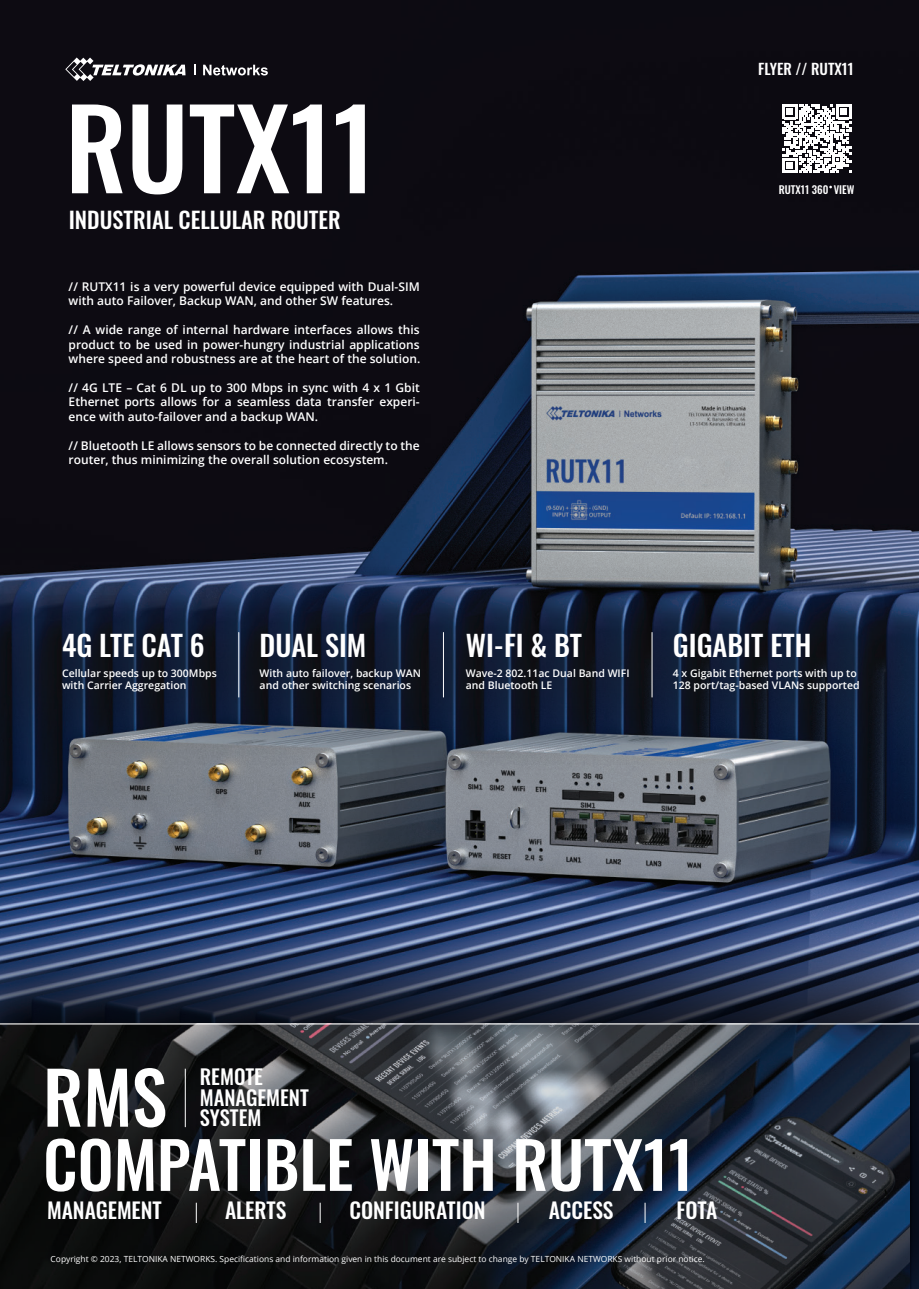
<style>
.page{position:relative;width:919px;height:1289px;background:#fff}
.page>*{position:absolute;margin:0;border:0;box-sizing:border-box;transform-origin:0 0}
.t1{font:500 109.5px "Oswald";color:#fff}
.t2{font:500 71.55px "Oswald";color:#fff}
.t3{font:500 63.9px "Oswald";color:#fff}
.t4{font:500 28.5px "Oswald";color:#fff}
.t5{font:500 22.5px "Oswald";color:#fff}
.t6{font:500 21.6px "Oswald";color:#fff}
.t7{font:500 20.4px/20.4px "Oswald";color:#fff}
.t8{font:500 15px "Oswald";color:#fff}
.t9{font:600 12px/14.4px "Open Sans";color:#fff}
.t10{font:500 10.65px "Oswald";color:#fff}
.t11{font:600 10.5px/12.6px "Open Sans";color:#fff}
.t12{font:8.4px "Open Sans";color:#fff}
</style>
<div class="page">
<img style="left:0;top:0;width:918px;height:879px">
<img style="left:0;top:567px;width:918px;height:197px">
<svg style="left:65px;top:57px;width:120px;height:24px"></svg>
<svg style="left:203px;top:65px;width:65px;height:11px"></svg>
<hr style="left:238px;top:632px;width:1px;height:65px;background:#fff">
<hr style="left:443px;top:632px;width:1px;height:65px;background:#fff">
<hr style="left:651px;top:632px;width:1px;height:65px;background:#fff">
<svg style="left:782px;top:104px;width:69px;height:69px"></svg>
<img style="left:0;top:879px;width:918px;height:144px">
<svg style="left:0;top:1024px;width:918px;height:264px;background:#242a32"></svg>
<hr style="left:185px;top:1068px;width:1px;height:59px;background:#fff">
<svg style="left:196px;top:1202px;width:1px;height:20px"></svg>
<svg style="left:320px;top:1202px;width:1px;height:20px"></svg>
<svg style="left:517px;top:1202px;width:1px;height:20px"></svg>
<svg style="left:644px;top:1202px;width:1px;height:20px"></svg>
<h1 class="t1" style="left:65px;top:51px;width:312px">RUTX11</h1>
<h3 class="t5" style="left:69px;top:200px;width:274px">INDUSTRIAL CELLULAR ROUTER</h3>
<p class="t9" style="left:69px;top:279px;width:352px">// RUTX11 is a very powerful device equipped with Dual-SIM with auto Failover, Backup WAN, and other SW features.</p>
<p class="t9" style="left:69px;top:322px;width:353px;text-align:justify">// A wide range of internal hardware interfaces allows this product to be used in power-hungry industrial applications where speed and robustness are at the heart of the solution.</p>
<p class="t9" style="left:69px;top:380px;width:352px;text-align:justify">// 4G LTE – Cat 6 DL up to 300 Mbps in sync with 4 x 1 Gbit Ethernet ports allows for a seamless data transfer experi&shy;ence with auto-failover and a backup WAN.</p>
<p class="t9" style="left:69px;top:437px;width:352px">// Bluetooth LE allows sensors to be connected directly to the router, thus minimizing the overall solution ecosystem.</p>
<p class="t8" style="left:758px;top:56px;width:97px">FLYER // RUTX11</p>
<p class="t10" style="left:778px;top:180px;width:77px">RUTX11 360 VIEW</p>
<h3 class="t4" style="left:62px;top:619px;width:144px">4G LTE CAT 6</h3>
<h3 class="t4" style="left:259px;top:619px;width:108px">DUAL SIM</h3>
<h3 class="t4" style="left:466px;top:619px;width:118px">WI-FI &amp; BT</h3>
<h3 class="t4" style="left:673px;top:619px;width:140px">GIGABIT ETH</h3>
<p class="t11" style="left:259px;top:666px;width:163px">With auto failover, backup WAN and other switching scenarios</p>
<p class="t11" style="left:62px;top:666px;width:156px">Cellular speeds up to 300Mbps with Carrier Aggregation</p>
<p class="t11" style="left:466px;top:666px;width:165px">Wave-2 802.11ac Dual Band WIFI and Bluetooth LE</p>
<p class="t11" style="left:673px;top:666px;width:188px">4 x Gigabit Ethernet ports with up to<br>128 port/tag-based VLANs supported</p>
<h2 class="t2" style="left:43px;top:1033px;width:125px">RMS</h2>
<h3 class="t7" style="left:200px;top:1064px;width:110px">REMOTE<br>MANAGEMENT<br>SYSTEM</h3>
<h3 class="t3" style="left:43px;top:1107px;width:652px">COMPATIBLE WITH RUTX11</h3>
<h3 class="t6" style="left:47px;top:1190px;width:116px">MANAGEMENT</h3>
<h3 class="t6" style="left:225px;top:1190px;width:63px">ALERTS</h3>
<h3 class="t6" style="left:349px;top:1190px;width:138px">CONFIGURATION</h3>
<h3 class="t6" style="left:548px;top:1190px;width:66px">ACCESS</h3>
<h3 class="t6" style="left:676px;top:1190px;width:43px">FOTA</h3>
<p class="t12" style="left:51px;top:1253px;width:655px">Copyright © 2023, TELTONIKA NETWORKS. Specifications and information given in this document are subject to change by TELTONIKA NETWORKS without prior notice.</p>
</div>
